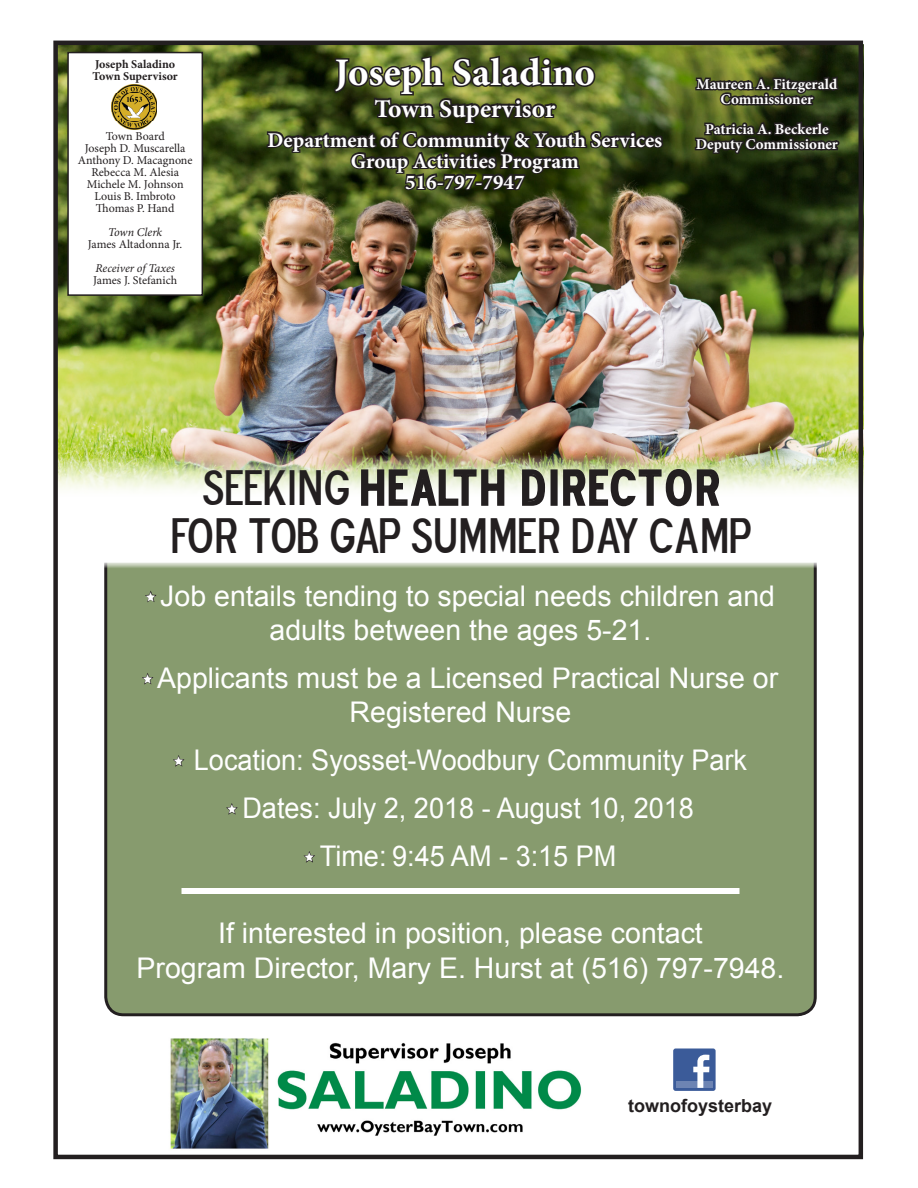
<style>
.page{position:relative;width:918px;height:1188px;background:#fff}
.page>*{position:absolute;margin:0;border:0;box-sizing:border-box;transform-origin:0 0}
.t1{font:49.5px "Blue Highway D Type";color:#231f20}
.t2{font:49.5px "Blue Highway D Type";letter-spacing:.06em;color:#231f20}
.t3{font:700 39px "Minion Pro";color:#fff}
.t4{font:28.5px/34.2px "Arial";color:#fff;text-align:center}
.t5{font:28.5px "Arial";color:#fff;scale:.95 1}
.t6{font:700 25.5px "Minion Pro";color:#fff}
.t7{font:700 21px "Minion Pro";color:#fff}
.t8{font:700 18px "Arial";color:#231f20}
.t9{font:700 15px "Minion Pro";color:#fff}
.t10{font:12px "Minion Pro";letter-spacing:-.005em;color:#231f20}
.t11{font:700 12px "Minion Pro";color:#231f20}
.t12{font:italic 12px "Minion Pro";letter-spacing:-.005em;color:#231f20}
.s1{font-family:"Carbon Block"}
</style>
<div class="page">
<img style="left:58px;top:46px;width:800px;height:454px">
<img style="left:265px;top:54px;width:400px;height:211px">
<svg style="left:693px;top:40px;width:149px;height:177px;background:#2d3615"></svg>
<div style="left:68px;top:53px;width:134px;height:242px;background:#fff"></div>
<div style="left:67px;top:52px;width:136px;height:244px;border:2px solid #231f20"></div>
<img style="left:112px;top:84px;width:45px;height:46px">
<div style="left:104px;top:563px;width:713px;height:454px;background:#879b6e"></div>
<div style="left:182px;top:888px;width:558px;height:6px;background:#fff"></div>
<svg style="left:360px;top:468px;width:146px;height:38px"></svg>
<svg style="left:521px;top:468px;width:25px;height:38px"></svg>
<div style="left:551px;top:469px;width:7px;height:37px;border:2px solid #231f20"></div>
<svg style="left:562px;top:468px;width:159px;height:39px"></svg>
<img style="left:170px;top:1038px;width:412px;height:111px">
<div style="left:673px;top:1049px;width:43px;height:42px;background:#3b5b99;border-radius:2px"></div>
<div style="left:676px;top:1082px;width:37px;height:6px;background:#6d84b3"></div>
<svg style="left:693px;top:1055px;width:16px;height:33px"></svg>
<div style="left:53px;top:41px;width:810px;height:1118px;border:4px solid #231f20"></div>
<p class="t11" style="left:95px;top:56px;width:82px">Joseph Saladino</p>
<p class="t11" style="left:93px;top:68px;width:87px">Town Supervisor</p>
<p class="t10" style="left:106px;top:128px;width:60px">Town Board</p>
<p class="t10" style="left:85px;top:140px;width:102px">Joseph D. Muscarella</p>
<p class="t10" style="left:78px;top:152px;width:116px">Anthony D. Macagnone</p>
<p class="t10" style="left:91px;top:164px;width:89px">Rebecca M. Alesia</p>
<p class="t10" style="left:87px;top:176px;width:98px">Michele M. Johnson</p>
<p class="t10" style="left:95px;top:188px;width:83px">Louis B. Imbroto</p>
<p class="t10" style="left:96px;top:200px;width:80px">Thomas P. Hand</p>
<p class="t12" style="left:108px;top:224px;width:56px">Town Clerk</p>
<p class="t10" style="left:88px;top:236px;width:96px">James Altadonna Jr.</p>
<p class="t12" style="left:95px;top:260px;width:81px">Receiver of Taxes</p>
<p class="t10" style="left:93px;top:272px;width:85px">James J. Stefanich</p>
<p class="t3" style="left:335px;top:45px;width:262px">Joseph Saladino</p>
<p class="t6" style="left:374px;top:90px;width:182px">Town Supervisor</p>
<p class="t7" style="left:268px;top:125px;width:396px">Department of Community &amp; Youth Services</p>
<p class="t7" style="left:351px;top:146px;width:229px">Group Activities Program</p>
<p class="t7" style="left:405px;top:167px;width:121px">516-797-7947</p>
<p class="t9" style="left:697px;top:73px;width:142px">Maureen A. Fitzgerald</p>
<p class="t9" style="left:721px;top:88px;width:94px">Commissioner</p>
<p class="t9" style="left:705px;top:118px;width:125px">Patricia A. Beckerle</p>
<p class="t9" style="left:696px;top:133px;width:144px">Deputy Commissioner</p>
<p class="t2" style="left:202px;top:456px;width:518px">SEEKING HEALTH DIRECTOR</p>
<p class="t1" style="left:170px;top:504px;width:582px">FOR TOB GAP SUMMER DAY CAMP</p>
<p class="t4" style="left:146px;top:579px;width:631px"><span class="s1">•</span> Job entails tending to special needs children and adults between the ages 5-21.</p>
<p class="t4" style="left:143px;top:661px;width:637px"><span class="s1">•</span> Applicants must be a Licensed Practical Nurse or<br>Registered Nurse</p>
<p class="t5" style="left:174px;top:741px;width:605px"><span class="s1">•</span> Location: Syosset-Woodbury Community Park</p>
<p class="t5" style="left:227px;top:789px;width:493px"><span class="s1">•</span> Dates: July 2, 2018 - August 10, 2018</p>
<p class="t5" style="left:305px;top:837px;width:330px"><span class="s1">•</span> Time: 9:45 AM - 3:15 PM</p>
<p class="t4" style="left:137px;top:917px;width:649px">If interested in position, please contact<br>Program Director, Mary E. Hurst at (516) 797-7948.</p>
<p class="t8" style="left:628px;top:1094px;width:146px">townofoysterbay</p>
</div>
